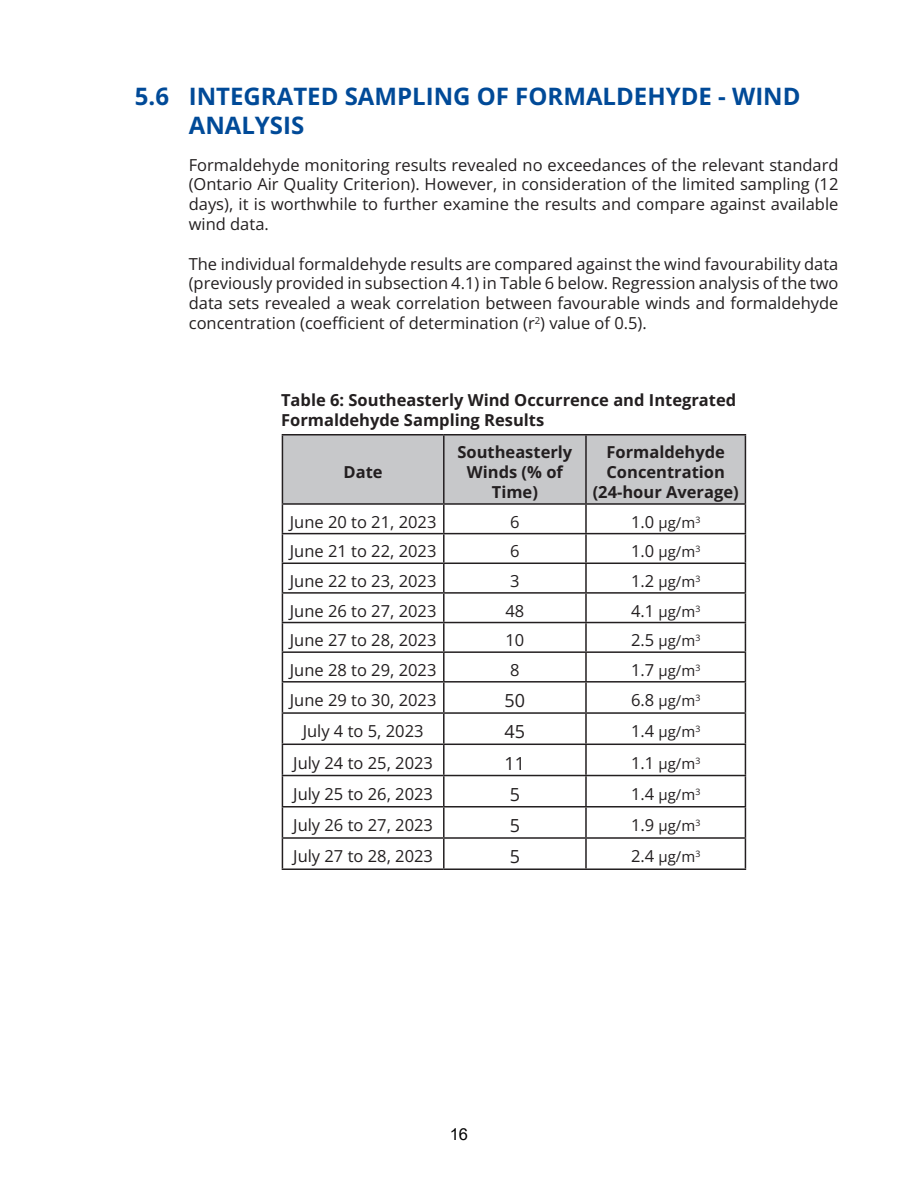
<style>
.page{position:relative;width:918px;height:1188px;background:#fff}
.page>*{position:absolute;margin:0;border:0;box-sizing:border-box;transform-origin:0 0}
.t1{font:700 24px/28.8px "Open Sans";color:#004a98}
.t2{font:18px "Open Sans";color:#231f20}
.t3{font:16.5px/19.8px "Open Sans";color:#231f20;text-align:justify}
.t4{font:700 16.5px/19.8px "Open Sans";color:#231f20;text-align:center}
.t5{font:16.5px "Arial";color:#000}
.t6{font:15px "Open Sans";color:#231f20}
.s1{font-size:16.5px}
</style>
<div class="page">
<hr style="left:282px;top:434px;width:162px;height:2px;background:#231f20">
<hr style="left:444px;top:434px;width:142px;height:2px;background:#231f20">
<hr style="left:586px;top:434px;width:160px;height:2px;background:#231f20">
<svg style="left:282px;top:435px;width:464px;height:277px"></svg>
<hr style="left:282px;top:712px;width:162px;height:2px;background:#231f20">
<hr style="left:282px;top:714px;width:1px;height:30px;background:#231f20">
<hr style="left:444px;top:712px;width:142px;height:2px;background:#231f20">
<hr style="left:443px;top:714px;width:2px;height:30px;background:#231f20">
<hr style="left:586px;top:712px;width:160px;height:2px;background:#231f20">
<hr style="left:585px;top:714px;width:2px;height:30px;background:#231f20">
<hr style="left:745px;top:714px;width:1px;height:30px;background:#231f20">
<hr style="left:282px;top:744px;width:162px;height:1px;background:#231f20">
<hr style="left:282px;top:745px;width:1px;height:30px;background:#231f20">
<hr style="left:444px;top:744px;width:142px;height:1px;background:#231f20">
<hr style="left:443px;top:745px;width:2px;height:30px;background:#231f20">
<hr style="left:586px;top:744px;width:160px;height:1px;background:#231f20">
<hr style="left:585px;top:745px;width:2px;height:30px;background:#231f20">
<hr style="left:745px;top:745px;width:1px;height:30px;background:#231f20">
<hr style="left:282px;top:775px;width:162px;height:1px;background:#231f20">
<hr style="left:282px;top:776px;width:1px;height:30px;background:#231f20">
<hr style="left:444px;top:775px;width:142px;height:1px;background:#231f20">
<hr style="left:443px;top:776px;width:2px;height:30px;background:#231f20">
<hr style="left:586px;top:775px;width:160px;height:1px;background:#231f20">
<hr style="left:585px;top:776px;width:2px;height:30px;background:#231f20">
<hr style="left:745px;top:776px;width:1px;height:30px;background:#231f20">
<hr style="left:282px;top:806px;width:162px;height:2px;background:#231f20">
<hr style="left:444px;top:806px;width:142px;height:2px;background:#231f20">
<hr style="left:443px;top:808px;width:2px;height:29px;background:#231f20">
<hr style="left:586px;top:806px;width:160px;height:2px;background:#231f20">
<hr style="left:585px;top:808px;width:2px;height:29px;background:#231f20">
<hr style="left:282px;top:837px;width:162px;height:2px;background:#231f20">
<svg style="left:282px;top:808px;width:1px;height:60px"></svg>
<hr style="left:444px;top:837px;width:142px;height:2px;background:#231f20">
<hr style="left:443px;top:839px;width:2px;height:29px;background:#231f20">
<hr style="left:586px;top:837px;width:160px;height:2px;background:#231f20">
<hr style="left:585px;top:839px;width:2px;height:29px;background:#231f20">
<svg style="left:745px;top:808px;width:1px;height:60px"></svg>
<hr style="left:282px;top:868px;width:162px;height:2px;background:#231f20">
<hr style="left:444px;top:868px;width:142px;height:2px;background:#231f20">
<hr style="left:586px;top:868px;width:160px;height:2px;background:#231f20">
<h1 class="t1" style="left:189px;top:81px;width:613px;text-indent:-54px">5.6 INTEGRATED SAMPLING OF FORMALDEHYDE - WIND<br>ANALYSIS</h1>
<p class="t3" style="left:189px;top:154px;width:651px">Formaldehyde monitoring results revealed no exceedances of the relevant standard (Ontario Air Quality Criterion). However, in consideration of the limited sampling (12 days), it is worthwhile to further examine the results and compare against available wind data.</p>
<p class="t3" style="left:189px;top:253px;width:651px">The individual formaldehyde results are compared against the wind favourability data (previously provided in subsection 4.1) in Table 6 below. Regression analysis of the two data sets revealed a weak correlation between favourable winds and formaldehyde concentration (coefficient of determination (r<sup>2</sup>) value of 0.5).</p>
<p class="t4" style="left:281px;top:390px;width:457px;text-align:left">Table 6: Southeasterly Wind Occurrence and Integrated<br>Formaldehyde Sampling Results</p>
<p class="t4" style="left:344px;top:462px;width:41px">Date</p>
<p class="t4" style="left:457px;top:442px;width:116px">Southeasterly<br>Winds (% of<br>Time)</p>
<p class="t4" style="left:593px;top:442px;width:148px">Formaldehyde<br>Concentration (24-hour Average)</p>
<p class="t3" style="left:290px;top:511px;width:148px">June 20 to 21, 2023</p>
<p class="t3" style="left:510px;top:511px;width:11px">6</p>
<p class="t6" style="left:631px;top:512px;width:71px"><span class="s1">1.0</span> µg/m<sup>3</sup></p>
<p class="t3" style="left:290px;top:541px;width:148px">June 21 to 22, 2023</p>
<p class="t3" style="left:510px;top:541px;width:11px">6</p>
<p class="t6" style="left:631px;top:542px;width:71px"><span class="s1">1.0</span> µg/m<sup>3</sup></p>
<p class="t3" style="left:290px;top:571px;width:148px">June 22 to 23, 2023</p>
<p class="t3" style="left:510px;top:571px;width:11px">3</p>
<p class="t6" style="left:631px;top:571px;width:71px"><span class="s1">1.2</span> µg/m<sup>3</sup></p>
<p class="t3" style="left:290px;top:600px;width:148px">June 26 to 27, 2023</p>
<p class="t3" style="left:505px;top:600px;width:20px">48</p>
<p class="t6" style="left:631px;top:601px;width:71px"><span class="s1">4.1</span> µg/m<sup>3</sup></p>
<p class="t3" style="left:290px;top:630px;width:148px">June 27 to 28, 2023</p>
<p class="t3" style="left:505px;top:630px;width:20px">10</p>
<p class="t6" style="left:631px;top:630px;width:71px"><span class="s1">2.5</span> µg/m<sup>3</sup></p>
<p class="t3" style="left:290px;top:660px;width:148px">June 28 to 29, 2023</p>
<p class="t3" style="left:510px;top:660px;width:11px">8</p>
<p class="t6" style="left:631px;top:660px;width:71px"><span class="s1">1.7</span> µg/m<sup>3</sup></p>
<p class="t3" style="left:290px;top:690px;width:148px">June 29 to 30, 2023</p>
<p class="t2" style="left:505px;top:688px;width:22px">50</p>
<p class="t6" style="left:631px;top:691px;width:71px"><span class="s1">6.8</span> µg/m<sup>3</sup></p>
<p class="t3" style="left:303px;top:721px;width:122px">July 4 to 5, 2023</p>
<p class="t2" style="left:505px;top:719px;width:22px">45</p>
<p class="t6" style="left:631px;top:722px;width:71px"><span class="s1">1.4</span> µg/m<sup>3</sup></p>
<p class="t3" style="left:293px;top:752px;width:141px">July 24 to 25, 2023</p>
<p class="t2" style="left:505px;top:751px;width:22px">11</p>
<p class="t6" style="left:631px;top:753px;width:71px"><span class="s1">1.1</span> µg/m<sup>3</sup></p>
<p class="t3" style="left:293px;top:784px;width:141px">July 25 to 26, 2023</p>
<p class="t2" style="left:510px;top:782px;width:12px">5</p>
<p class="t6" style="left:631px;top:784px;width:71px"><span class="s1">1.4</span> µg/m<sup>3</sup></p>
<p class="t3" style="left:293px;top:815px;width:141px">July 26 to 27, 2023</p>
<p class="t2" style="left:510px;top:813px;width:12px">5</p>
<p class="t6" style="left:631px;top:815px;width:71px"><span class="s1">1.9</span> µg/m<sup>3</sup></p>
<p class="t3" style="left:293px;top:846px;width:141px">July 27 to 28, 2023</p>
<p class="t2" style="left:510px;top:844px;width:12px">5</p>
<p class="t6" style="left:631px;top:847px;width:71px"><span class="s1">2.4</span> µg/m<sup>3</sup></p>
<p class="t5" style="left:450px;top:1123px;width:20px">16</p>
</div>
